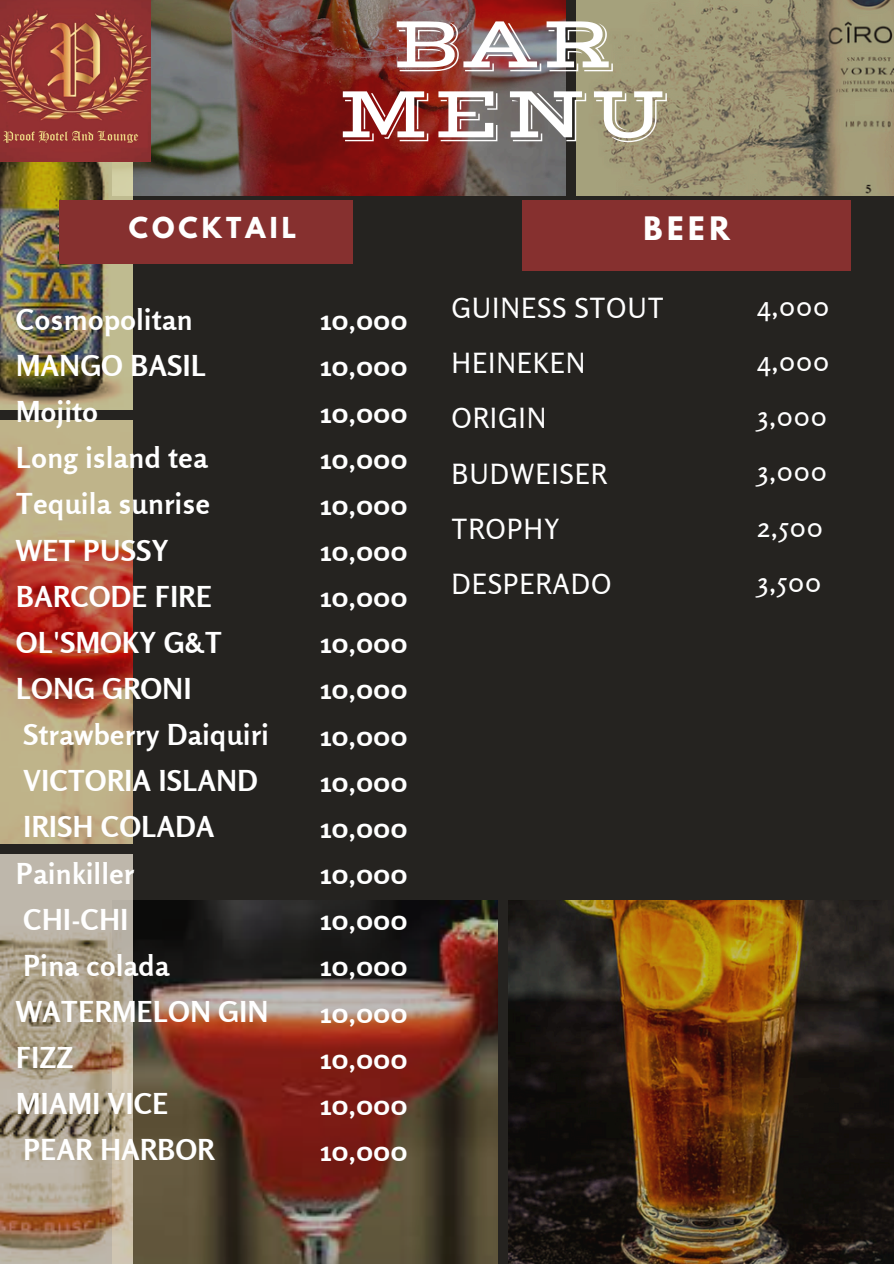
<style>
.page{position:relative;width:894px;height:1264px;background:#fff}
.page>*{position:absolute;margin:0;border:0;box-sizing:border-box;transform-origin:0 0}
.t1{font:75.45px/69.9px "Vast Shadow";color:#fff;text-align:center}
.t2{font:700 28.65px/46.2px "Rosario";letter-spacing:.02em;color:#fff}
.t3{font:700 28.65px "League Spartan";color:#fff}
.t4{font:27.75px/55.2px "Rosario";letter-spacing:.03em;color:#fff}
.t5{font:27.6px/55.2px "Rosario";letter-spacing:.03em;color:#fff}
.t6{font:700 25.65px "League Spartan";letter-spacing:.16em;color:#fff}
</style>
<div class="page">
<div style="left:0;top:0;width:893px;height:1263px;background:#252320"></div>
<img style="left:133px;top:1px;width:432px;height:194px">
<img style="left:576px;top:1px;width:317px;height:194px">
<img style="left:133px;top:900px;width:364px;height:363px">
<img style="left:508px;top:900px;width:385px;height:363px">
<img style="left:0;top:161px;width:133px;height:248px">
<img style="left:0;top:421px;width:133px;height:422px">
<img style="left:0;top:854px;width:133px;height:409px">
<img style="left:0;top:0;width:151px;height:161px">
<div style="left:60px;top:200px;width:292px;height:63px;background:#86302f"></div>
<div style="left:522px;top:200px;width:328px;height:71px;background:#86302f"></div>
<h1 class="t1" style="left:337px;top:10px;width:333px">BAR<br>MENU</h1>
<p class="t6" style="left:129px;top:215px;width:169px">COCKTAIL</p>
<p class="t3" style="left:643px;top:214px;width:88px">BEER</p>
<h3 class="t2" style="left:16px;top:296px;width:254px">Cosmopolitan<br>MANGO BASIL<br>Mojito<br>Long island tea<br>Tequila sunrise<br>WET PUSSY<br>BARCODE FIRE<br>OL'SMOKY G&amp;T<br>LONG GRONI<br>Strawberry Daiquiri<br>VICTORIA ISLAND<br>IRISH COLADA<br>Painkiller<br>CHI-CHI<br>Pina colada<br>WATERMELON GIN<br>FIZZ<br>MIAMI VICE<br>PEAR HARBOR</h3>
<h3 class="t2" style="left:320px;top:296px;width:88px;text-align:justify">10,000<br>10,000<br>10,000<br>10,000<br>10,000<br>10,000<br>10,000<br>10,000<br>10,000<br>10,000<br>10,000<br>10,000<br>10,000<br>10,000<br>10,000<br>10,000<br>10,000<br>10,000<br>10,000</h3>
<p class="t5" style="left:451px;top:280px;width:214px">GUINESS STOUT<br>HEINEKEN<br>ORIGIN<br>BUDWEISER<br>TROPHY<br>DESPERADO</p>
<h2 class="t4" style="left:757px;top:278px;width:73px">4,000<br>4,000<br>3,000<br>3,000<br>2,500<br>3,500</h2>
</div>
